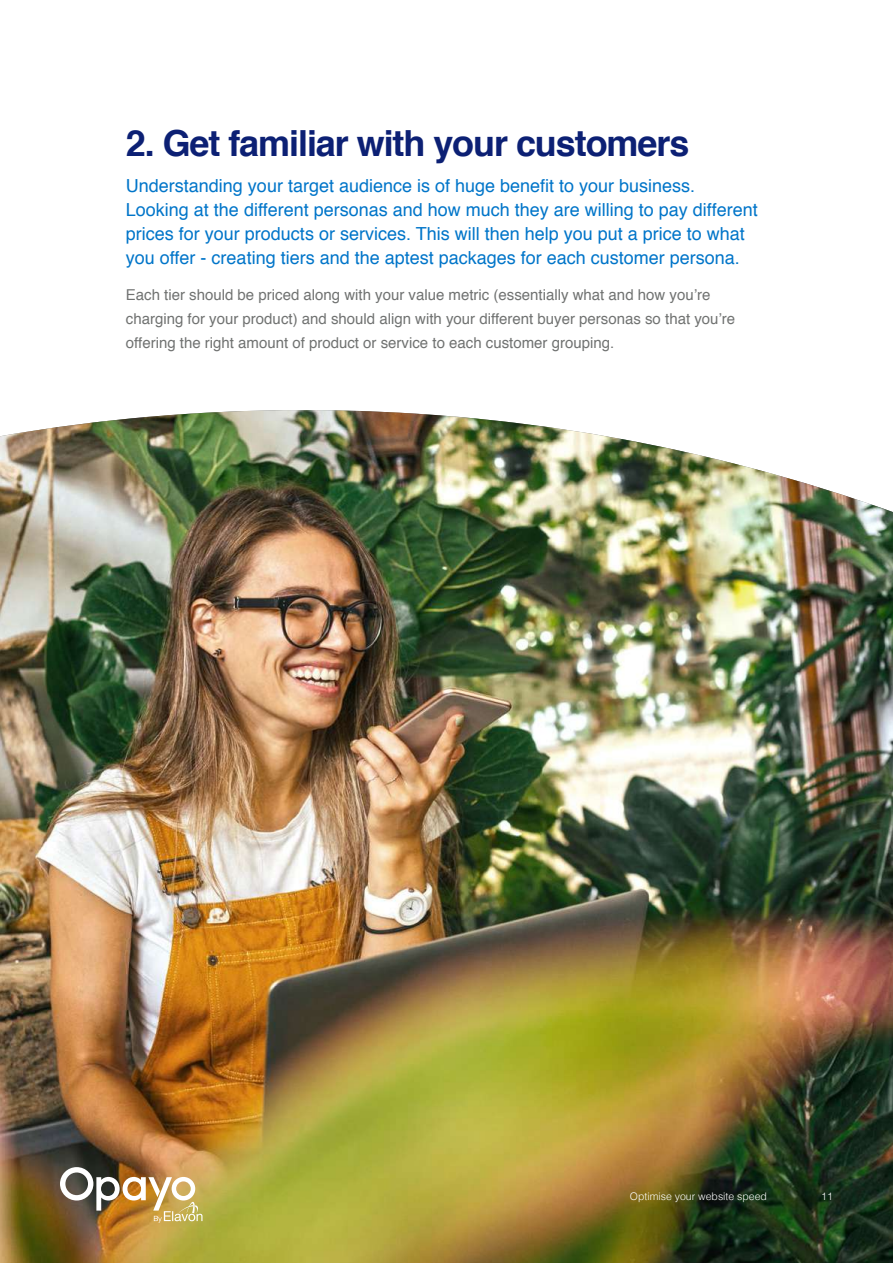
<style>
.page{position:relative;width:893px;height:1263px;background:#fff}
.page>*{position:absolute;margin:0;border:0;box-sizing:border-box;transform-origin:0 0}
.t1{font:700 36px "Helvetica";letter-spacing:-.03em;color:#0c2074}
.t2{font:18px/24px "Helvetica";color:#0075c9}
.t3{font:15px/24px "Helvetica";color:#707271}
.t4{font:300 10.5px "Helvetica";color:#fff}
</style>
<div class="page">
<img style="left:0;top:410px;width:893px;height:853px">
<img style="left:60px;top:1167px;width:142px;height:55px">
<h1 class="t1" style="left:126px;top:114px;width:565px">2. Get familiar with your customers</h1>
<p class="t2" style="left:126px;top:174px;width:633px">Understanding your target audience is of huge benefit to your business.<br>Looking at the different personas and how much they are willing to pay different prices for your products or services. This will then help you put a price to what you offer - creating tiers and the aptest packages for each customer persona.</p>
<p class="t3" style="left:126px;top:283px;width:611px">Each tier should be priced along with your value metric (essentially what and how you’re charging for your product) and should align with your different buyer personas so that you’re offering the right amount of product or service to each customer grouping.</p>
<p class="t4" style="left:630px;top:1187px;width:139px">Optimise your website speed</p>
<p class="t4" style="left:821px;top:1187px;width:13px">11</p>
</div>
